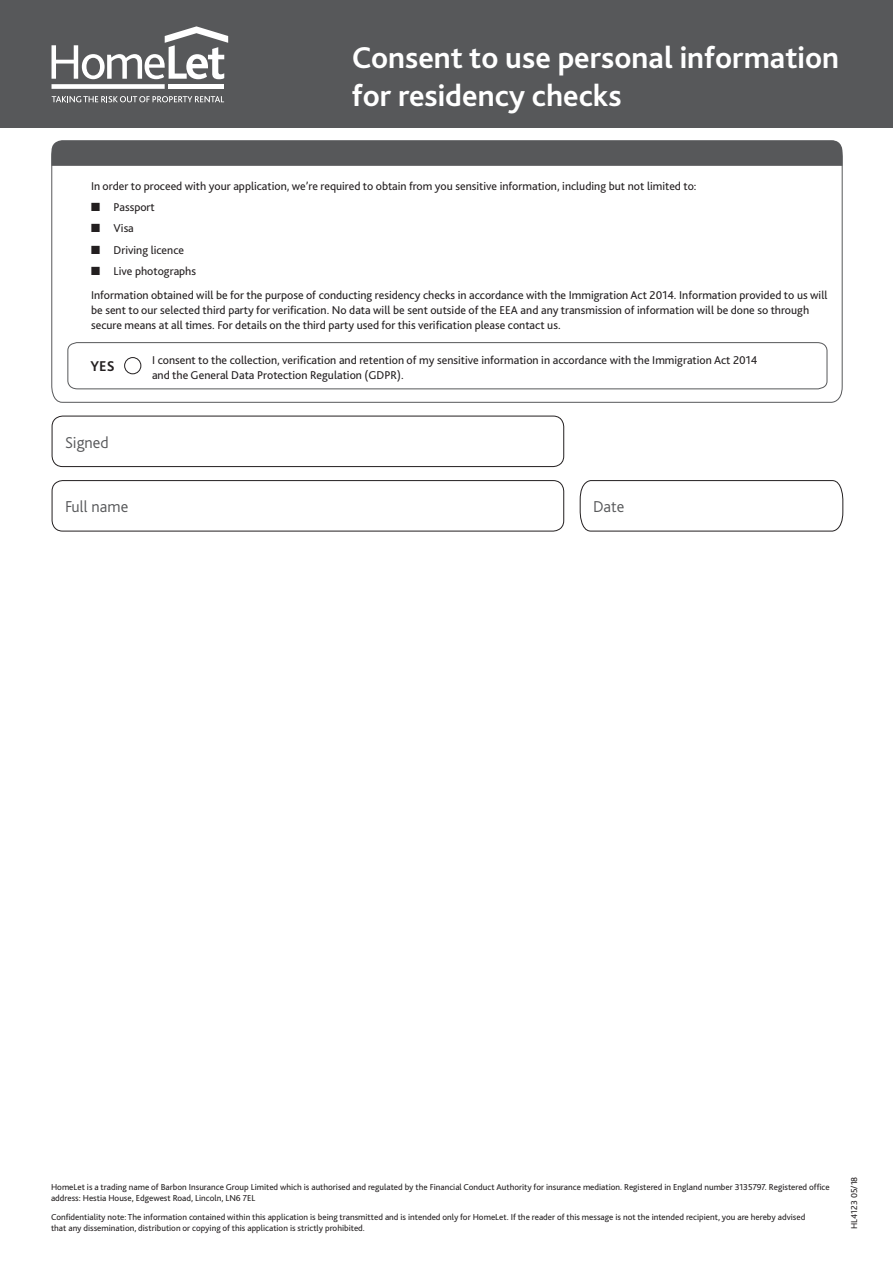
<style>
.page{position:relative;width:893px;height:1263px;background:#fff}
.page>*{position:absolute;margin:0;border:0;box-sizing:border-box;transform-origin:0 0}
.t1{font:700 31.5px/37.8px "Bliss 2";color:#fff}
.t2{font:300 16.5px "Bliss";color:#57585a}
.t3{font:700 14.85px "Bliss 2";color:#231f20}
.t4{font:11.85px/15.5px "Bliss 2";color:#231f20}
.t5{font:9px/10.5px "Bliss 2";color:#231f20}
</style>
<div class="page">
<svg style="left:51px;top:148px;width:792px;height:255px"></svg>
<div style="left:0;top:0;width:893px;height:128px;background:#57585a"></div>
<svg style="left:67px;top:342px;width:760px;height:47px"></svg>
<div style="left:124px;top:357px;width:17px;height:17px;border:1px solid #231f20;border-radius:50%"></div>
<div style="left:52px;top:416px;width:512px;height:51px;border:1px solid #231f20;border-radius:11px"></div>
<div style="left:52px;top:480px;width:512px;height:51px;border:1px solid #231f20;border-radius:11px"></div>
<svg style="left:580px;top:480px;width:263px;height:52px"></svg>
<svg style="left:52px;top:140px;width:790px;height:26px;background:#595a5c"></svg>
<div style="left:52px;top:84px;width:113px;height:5px;background:#fff"></div>
<div style="left:169px;top:84px;width:55px;height:5px;background:#fff"></div>
<svg style="left:52px;top:26px;width:176px;height:53px"></svg>
<svg style="left:52px;top:96px;width:172px;height:6px"></svg>
<p class="t1" style="left:352px;top:38px;width:489px">Consent to use personal information for residency checks</p>
<p class="t4" style="left:91px;top:178px;width:607px">In order to proceed with your application, we’re required to obtain from you sensitive information, including but not limited to:</p>
<p class="t4" style="left:91px;top:199px;width:65px">■ Passport</p>
<p class="t4" style="left:91px;top:220px;width:44px">■ Visa</p>
<p class="t4" style="left:91px;top:242px;width:94px">■ Driving licence</p>
<p class="t4" style="left:91px;top:259px;width:738px;line-height:23.9px">■ Live photographs<br>Information obtained will be for the purpose of conducting residency checks in accordance with the Immigration Act 2014. Information provided to us will</p>
<p class="t4" style="left:91px;top:302px;width:720px;line-height:15px">be sent to our selected third party for verification. No data will be sent outside of the EEA and any transmission of information will be done so through secure means at all times. For details on the third party used for this verification please contact us.</p>
<p class="t3" style="left:91px;top:357px;width:26px">YES</p>
<p class="t4" style="left:152px;top:352px;width:607px">I consent to the collection, verification and retention of my sensitive information in accordance with the Immigration Act 2014 and the General Data Protection Regulation (GDPR).</p>
<p class="t2" style="left:65px;top:433px;width:45px">Signed</p>
<p class="t2" style="left:65px;top:498px;width:65px">Full name</p>
<p class="t2" style="left:593px;top:498px;width:33px">Date</p>
<p class="t5" style="left:51px;top:1182px;width:780px">HomeLet is a trading name of Barbon Insurance Group Limited which is authorised and regulated by the Financial Conduct Authority for insurance mediation. Registered in England number 3135797. Registered office address: Hestia House, Edgewest Road, Lincoln, LN6 7EL</p>
<p class="t5" style="left:51px;top:1211px;width:756px">Confidentiality note: The information contained within this application is being transmitted and is intended only for HomeLet. If the reader of this message is not the intended recipient, you are hereby advised that any dissemination, distribution or copying of this application is strictly prohibited.</p>
<p class="t5" style="left:849px;top:1229px;width:54px;rotate:-90deg">HL4123 05/18</p>
</div>
